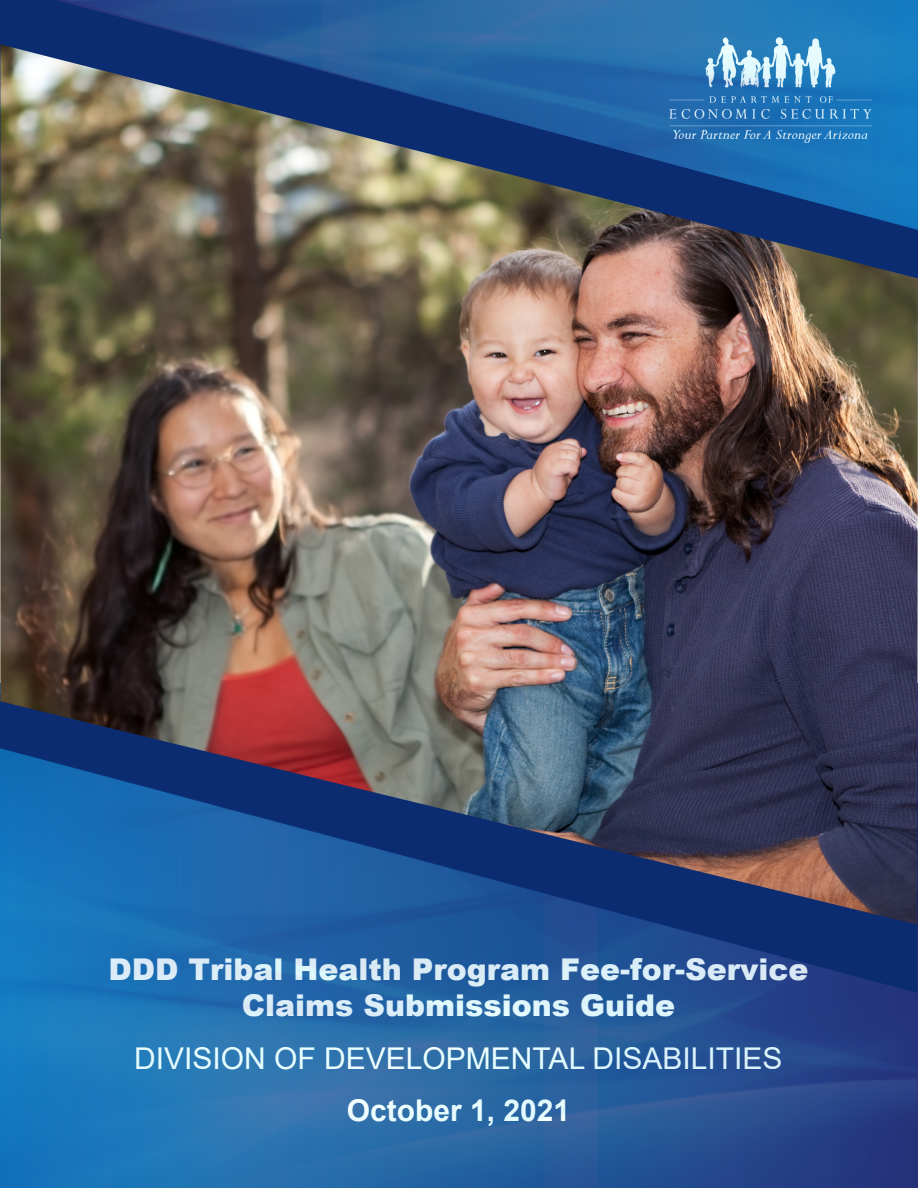
<style>
.page{position:relative;width:918px;height:1188px;background:#fff}
.page>*{position:absolute;margin:0;border:0;box-sizing:border-box;transform-origin:0 0}
.t1{font:900 30px/36px "Arial";color:#fff;text-align:center}
.t2{font:30px "Arial";color:#fff}
.t3{font:700 30px "Arial";color:#fff}
</style>
<div class="page">
<img style="left:0;top:44px;width:918px;height:703px">
<img style="left:0;top:747px;width:918px;height:441px">
<img style="left:59px;top:0;width:859px;height:230px">
<p class="t1" style="left:108px;top:951px;width:701px">DDD Tribal Health Program Fee-for-Service<br>Claims Submissions Guide</p>
<p class="t2" style="left:134px;top:1038px;width:650px">DIVISION OF DEVELOPMENTAL DISABILITIES</p>
<p class="t3" style="left:347px;top:1090px;width:225px">October 1, 2021</p>
</div>
